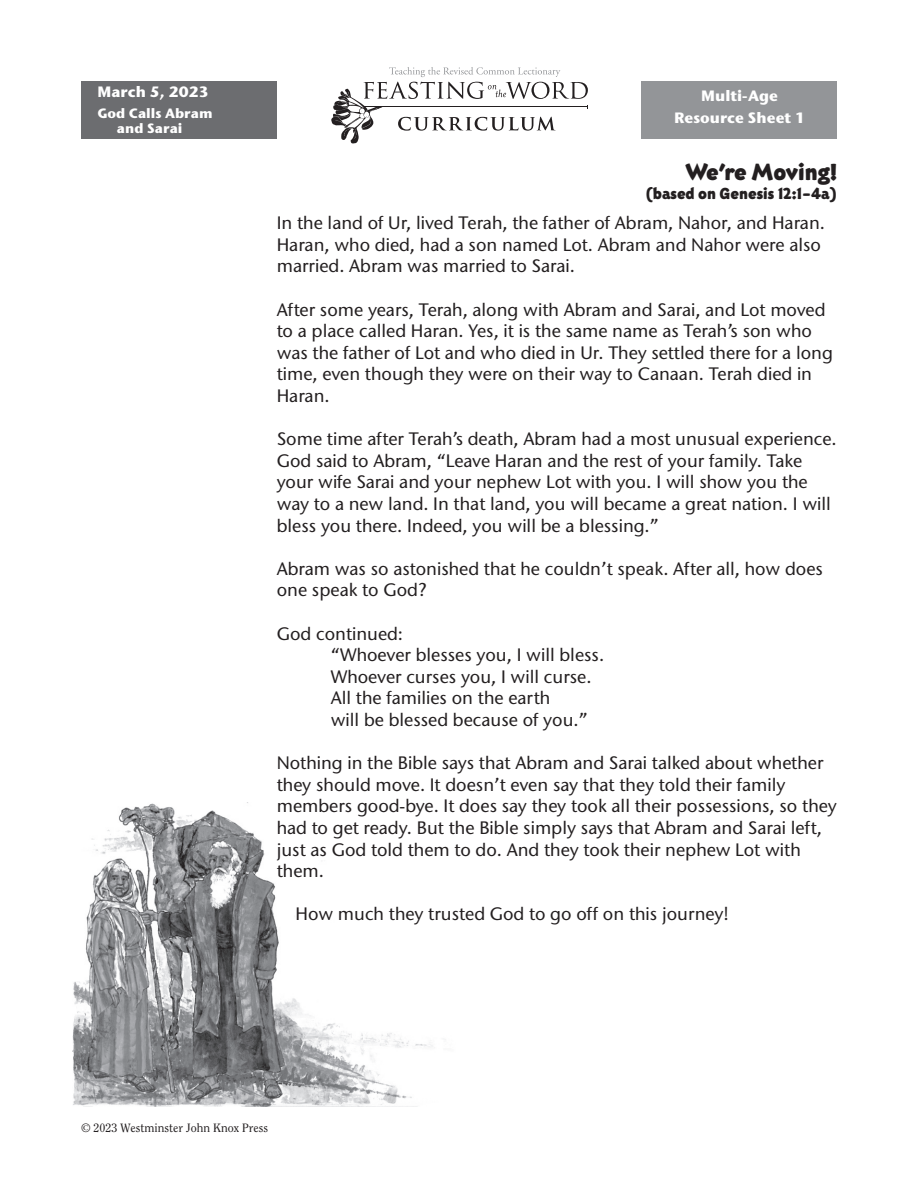
<style>
.page{position:relative;width:918px;height:1188px;background:#fff}
.page>*{position:absolute;margin:0;border:0;box-sizing:border-box;transform-origin:0 0}
.t1{font:24px "Eborg ITC Std";letter-spacing:-.01em;color:#231f20}
.t2{font:500 18px/21.6px "Stone Sans ITC Std";color:#231f20}
.t3{font:16.5px "Eborg ITC Std";color:#231f20}
.t4{font:700 15px/22.5px "Stone Sans ITC Std";color:#fff;text-align:center}
.t5{font:700 13.5px/15px "Stone Sans ITC Std";color:#fff}
.t6{font:12px "Clearface Std";color:#231f20}
</style>
<div class="page">
<div style="left:641px;top:81px;width:196px;height:57px;background:#939598"></div>
<svg style="left:331px;top:67px;width:257px;height:77px"></svg>
<img style="left:72px;top:803px;width:410px;height:304px">
<div style="left:81px;top:81px;width:196px;height:57px;background:#6c6d70"></div>
<p class="t4" style="left:97px;top:80px;width:113px">March 5, 2023</p>
<p class="t5" style="left:117px;top:106px;width:97px;text-indent:-20px">God Calls Abram and Sarai</p>
<p class="t4" style="left:674px;top:84px;width:133px">Multi-Age<br>Resource Sheet 1</p>
<h1 class="t1" style="left:685px;top:158px;width:153px">We’re Moving!</h1>
<p class="t3" style="left:646px;top:185px;width:193px">(based on Genesis 12:1–4a)</p>
<p class="t2" style="left:277px;top:212px;width:550px">In the land of Ur, lived Terah, the father of Abram, Nahor, and Haran.<br>Haran, who died, had a son named Lot. Abram and Nahor were also married. Abram was married to Sarai.</p>
<p class="t2" style="left:277px;top:298px;width:558px">After some years, Terah, along with Abram and Sarai, and Lot moved to a place called Haran. Yes, it is the same name as Terah’s son who was the father of Lot and who died in Ur. They settled there for a long time, even though they were on their way to Canaan. Terah died in Haran.</p>
<p class="t2" style="left:277px;top:428px;width:562px">Some time after Terah’s death, Abram had a most unusual experience.<br>God said to Abram, “Leave Haran and the rest of your family. Take your wife Sarai and your nephew Lot with you. I will show you the way to a new land. In that land, you will became a great nation. I will bless you there. Indeed, you will be a blessing.”</p>
<p class="t2" style="left:277px;top:558px;width:548px">Abram was so astonished that he couldn’t speak. After all, how does one speak to God?</p>
<p class="t2" style="left:331px;top:622px;width:275px;text-indent:-54px">God continued:<br>“Whoever blesses you, I will bless.<br>Whoever curses you, I will curse.<br>All the families on the earth<br>will be blessed because of you.”</p>
<p class="t2" style="left:277px;top:752px;width:562px">Nothing in the Bible says that Abram and Sarai talked about whether they should move. It doesn’t even say that they told their family members good-bye. It does say they took all their possessions, so they had to get ready. But the Bible simply says that Abram and Sarai left, just as God told them to do. And they took their nephew Lot with them.</p>
<p class="t2" style="left:296px;top:903px;width:435px">How much they trusted God to go off on this journey!</p>
<p class="t6" style="left:81px;top:1121px;width:189px">© 2023 Westminster John Knox Press</p>
</div>
